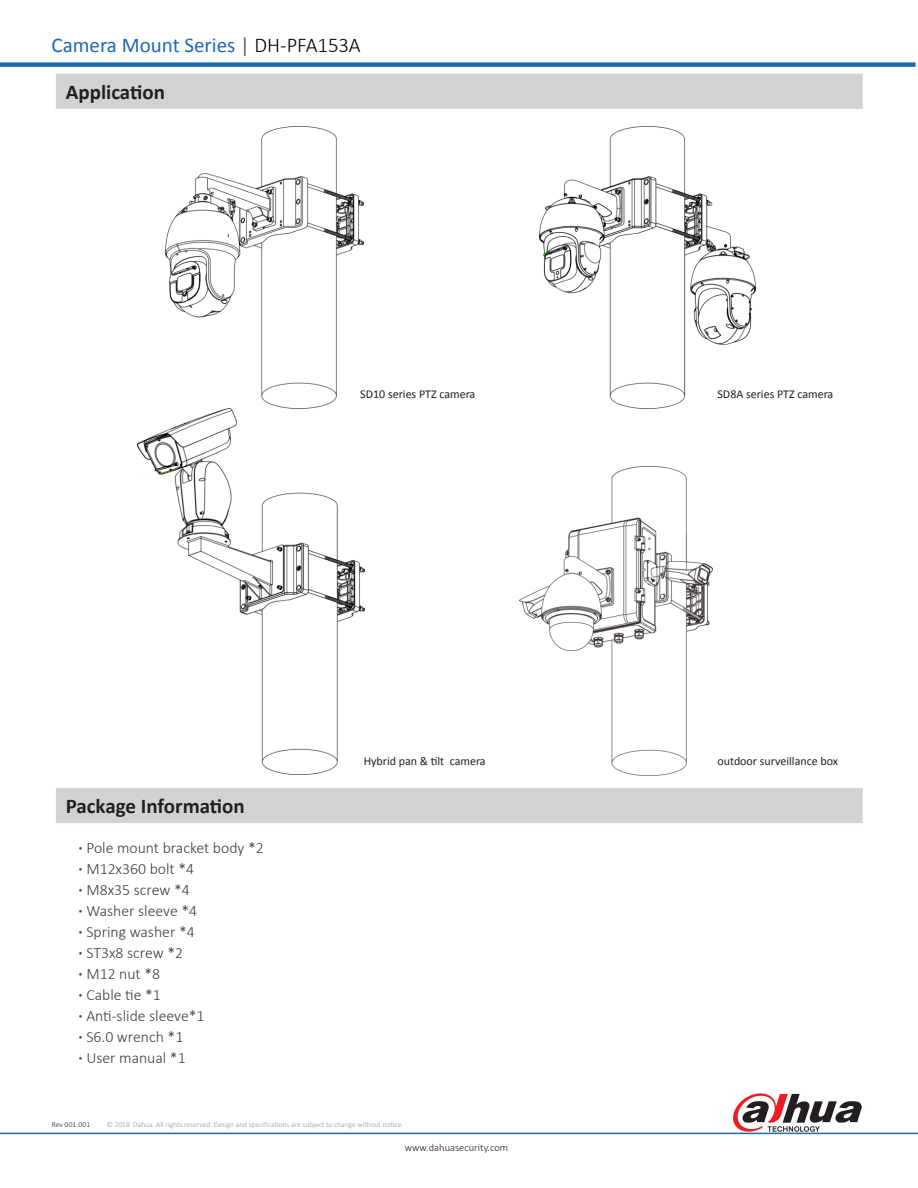
<style>
.page{position:relative;width:918px;height:1188px;background:#fff}
.page>*{position:absolute;margin:0;border:0;box-sizing:border-box;transform-origin:0 0}
.t1{font:700 21px "Calibri";color:#231f20}
.t2{font:21px "Calibri";color:#1e69b4}
.t3{font:300 15.75px "Calibri";color:#3e3e3f}
.t4{font:12px "Calibri";color:#231f20}
.t5{font:300 10.5px "Calibri";color:#231f20}
.t6{font:300 7.5px "Calibri";color:#939598}
.t7{font:300 7.5px "Calibri";letter-spacing:.015em;color:#231f20}
.s1{color:#636366}
.s2{font-weight:300;color:#000}
.s3{font-weight:700}
</style>
<div class="page">
<svg style="left:733px;top:1093px;width:129px;height:39px"></svg>
<div style="left:0;top:62px;width:916px;height:5px;background:#1e69b4"></div>
<div style="left:55px;top:73px;width:809px;height:37px;background:#d1d2d4"></div>
<hr style="left:54px;top:72px;width:811px;height:2px;background:#fff">
<hr style="left:54px;top:74px;width:2px;height:35px;background:#fff">
<hr style="left:863px;top:74px;width:2px;height:35px;background:#fff">
<hr style="left:54px;top:109px;width:811px;height:2px;background:#fff">
<hr style="left:0;top:1133px;width:918px;height:1px;background:#1e69b4">
<div style="left:55px;top:787px;width:809px;height:37px;background:#d1d2d4"></div>
<hr style="left:54px;top:786px;width:811px;height:2px;background:#fff">
<hr style="left:54px;top:788px;width:2px;height:35px;background:#fff">
<hr style="left:863px;top:788px;width:2px;height:35px;background:#fff">
<hr style="left:54px;top:823px;width:811px;height:2px;background:#fff">
<img style="left:165px;top:126px;width:198px;height:282px">
<img style="left:540px;top:126px;width:216px;height:283px">
<img style="left:519px;top:466px;width:194px;height:310px">
<img style="left:138px;top:408px;width:226px;height:367px">
<p class="t2" style="left:52px;top:32px;width:311px">Camera Mount Series <span class="s1">|</span> <span class="s2">DH-PFA153A</span></p>
<p class="t1" style="left:66px;top:79px;width:101px">Application</p>
<p class="t4" style="left:360px;top:386px;width:117px">SD10 series PTZ camera</p>
<p class="t4" style="left:717px;top:386px;width:117px">SD8A series PTZ camera</p>
<p class="t1" style="left:66px;top:793px;width:181px">Package Information</p>
<p class="t3" style="left:79px;top:838px;width:187px"><span class="s3">·</span> Pole mount bracket body *2</p>
<p class="t3" style="left:79px;top:859px;width:117px"><span class="s3">·</span> M12x360 bolt *4</p>
<p class="t3" style="left:79px;top:880px;width:113px"><span class="s3">·</span> M8x35 screw *4</p>
<p class="t3" style="left:79px;top:901px;width:120px"><span class="s3">·</span> Washer sleeve *4</p>
<p class="t3" style="left:79px;top:922px;width:118px"><span class="s3">·</span> Spring washer *4</p>
<p class="t3" style="left:79px;top:943px;width:106px"><span class="s3">·</span> ST3x8 screw *2</p>
<p class="t3" style="left:79px;top:964px;width:83px"><span class="s3">·</span> M12 nut *8</p>
<p class="t3" style="left:79px;top:985px;width:84px"><span class="s3">·</span> Cable tie *1</p>
<p class="t3" style="left:79px;top:1006px;width:128px"><span class="s3">·</span> Anti-slide sleeve*1</p>
<p class="t3" style="left:79px;top:1027px;width:106px"><span class="s3">·</span> S6.0 wrench *1</p>
<p class="t3" style="left:79px;top:1048px;width:109px"><span class="s3">·</span> User manual *1</p>
<p class="t4" style="left:364px;top:753px;width:123px">Hybrid pan &amp; tilt camera</p>
<p class="t4" style="left:717px;top:753px;width:122px">outdoor surveillance box</p>
<p class="t7" style="left:52px;top:1120px;width:40px">Rev 001.001</p>
<p class="t6" style="left:107px;top:1120px;width:298px">© 2018 Dahua. All rights reserved. Design and specifications are subject to change without notice.</p>
<p class="t5" style="left:405px;top:1141px;width:105px">www.dahuasecurity.com</p>
</div>
